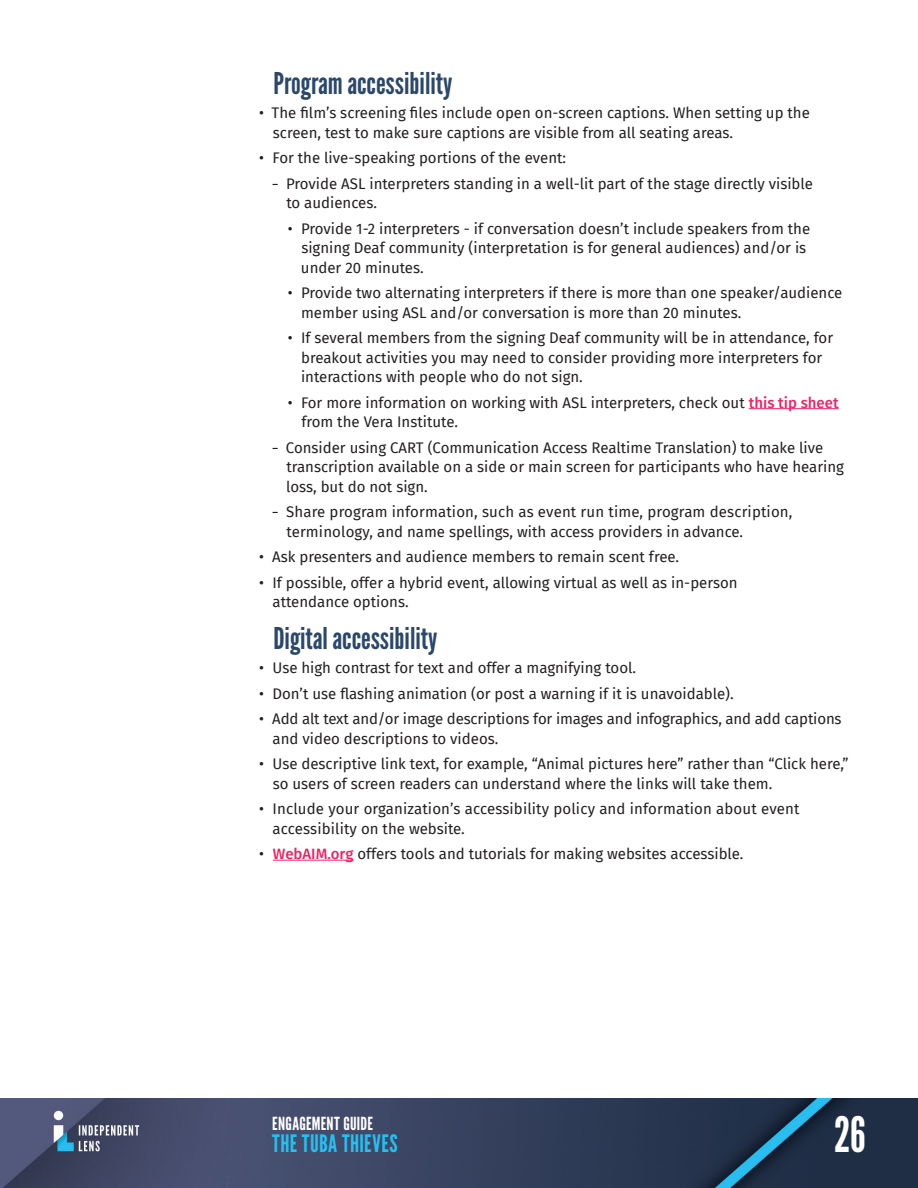
<style>
.page{position:relative;width:918px;height:1188px;background:#fff}
.page>*{position:absolute;margin:0;border:0;box-sizing:border-box;transform-origin:0 0}
.t1{font:48.75px "League Gothic";color:#fff;scale:.94 1}
.t2{font:30px "League Gothic";color:#2b4769}
.t3{font:24px "League Gothic";letter-spacing:.02em;color:#26bff0}
.t4{font:18px "League Gothic";letter-spacing:.01em;color:#fff}
.Bullet_List_3{font:15px/19.5px "Fira Sans";color:#231f20}
.Bullet_List_2{font:15px/19.5px "Fira Sans";color:#231f20}
.s1{font-weight:500;color:#ee2364}
</style>
<div class="page">
<img style="left:0;top:1098px;width:918px;height:90px">
<hr style="left:749px;top:408px;width:90px;height:1px;background:#ee2364">
<hr style="left:273px;top:860px;width:80px;height:1px;background:#ee2364">
<h3 class="t2" style="left:273px;top:65px;width:180px">Program accessibility</h3>
<p class="Bullet_List_3" style="left:273px;top:103px;width:539px;text-indent:-14px">• The film’s screening files include open on-screen captions. When setting up the screen, test to make sure captions are visible from all seating areas.</p>
<p class="Bullet_List_3" style="left:259px;top:148px;width:308px">• For the live-speaking portions of the event:</p>
<p class="Bullet_List_2" style="left:286px;top:173px;width:528px;text-indent:-14px">˗ Provide ASL interpreters standing in a well-lit part of the stage directly visible to audiences.</p>
<p class="Bullet_List_3" style="left:301px;top:218px;width:511px;text-indent:-13px">• Provide 1-2 interpreters - if conversation doesn’t include speakers from the signing Deaf community (interpretation is for general audiences) and/or is under 20 minutes.</p>
<p class="Bullet_List_3" style="left:301px;top:283px;width:543px;text-indent:-13px">• Provide two alternating interpreters if there is more than one speaker/audience member using ASL and/or conversation is more than 20 minutes.</p>
<p class="Bullet_List_3" style="left:301px;top:328px;width:534px;text-indent:-13px">• If several members from the signing Deaf community will be in attendance, for breakout activities you may need to consider providing more interpreters for interactions with people who do not sign.</p>
<p class="Bullet_List_3" style="left:301px;top:392px;width:539px;text-indent:-14px">• For more information on working with ASL interpreters, check out <span class="s1">this tip sheet </span>from the Vera Institute.</p>
<p class="Bullet_List_2" style="left:286px;top:437px;width:559px;text-indent:-14px">˗ Consider using CART (Communication Access Realtime Translation) to make live transcription available on a side or main screen for participants who have hearing loss, but do not sign.</p>
<p class="Bullet_List_2" style="left:286px;top:502px;width:508px;text-indent:-14px">˗ Share program information, such as event run time, program description, terminology, and name spellings, with access providers in advance.</p>
<p class="Bullet_List_3" style="left:259px;top:547px;width:421px">• Ask presenters and audience members to remain scent free.</p>
<p class="Bullet_List_3" style="left:273px;top:572px;width:467px;text-indent:-13px">• If possible, offer a hybrid event, allowing virtual as well as in-person attendance options.</p>
<h3 class="t2" style="left:273px;top:620px;width:166px">Digital accessibility</h3>
<p class="Bullet_List_3" style="left:259px;top:658px;width:378px">• Use high contrast for text and offer a magnifying tool.</p>
<p class="Bullet_List_3" style="left:259px;top:683px;width:476px">• Don’t use flashing animation (or post a warning if it is unavoidable).</p>
<p class="Bullet_List_3" style="left:273px;top:709px;width:571px;text-indent:-13px">• Add alt text and/or image descriptions for images and infographics, and add captions and video descriptions to videos.</p>
<p class="Bullet_List_3" style="left:273px;top:754px;width:577px;text-indent:-14px">• Use descriptive link text, for example, “Animal pictures here” rather than “Click here,” so users of screen readers can understand where the links will take them.</p>
<p class="Bullet_List_3" style="left:273px;top:799px;width:528px;text-indent:-13px">• Include your organization’s accessibility policy and information about event accessibility on the website.</p>
<p class="Bullet_List_3" style="left:259px;top:844px;width:486px">• <span class="s1">WebAIM.org</span> offers tools and tutorials for making websites accessible.</p>
<p class="t4" style="left:272px;top:1112px;width:102px">ENGAGEMENT GUIDE</p>
<h3 class="t3" style="left:272px;top:1129px;width:127px">THE TUBA THIEVES</h3>
<h1 class="t1" style="left:834px;top:1106px;width:35px">26</h1>
</div>
